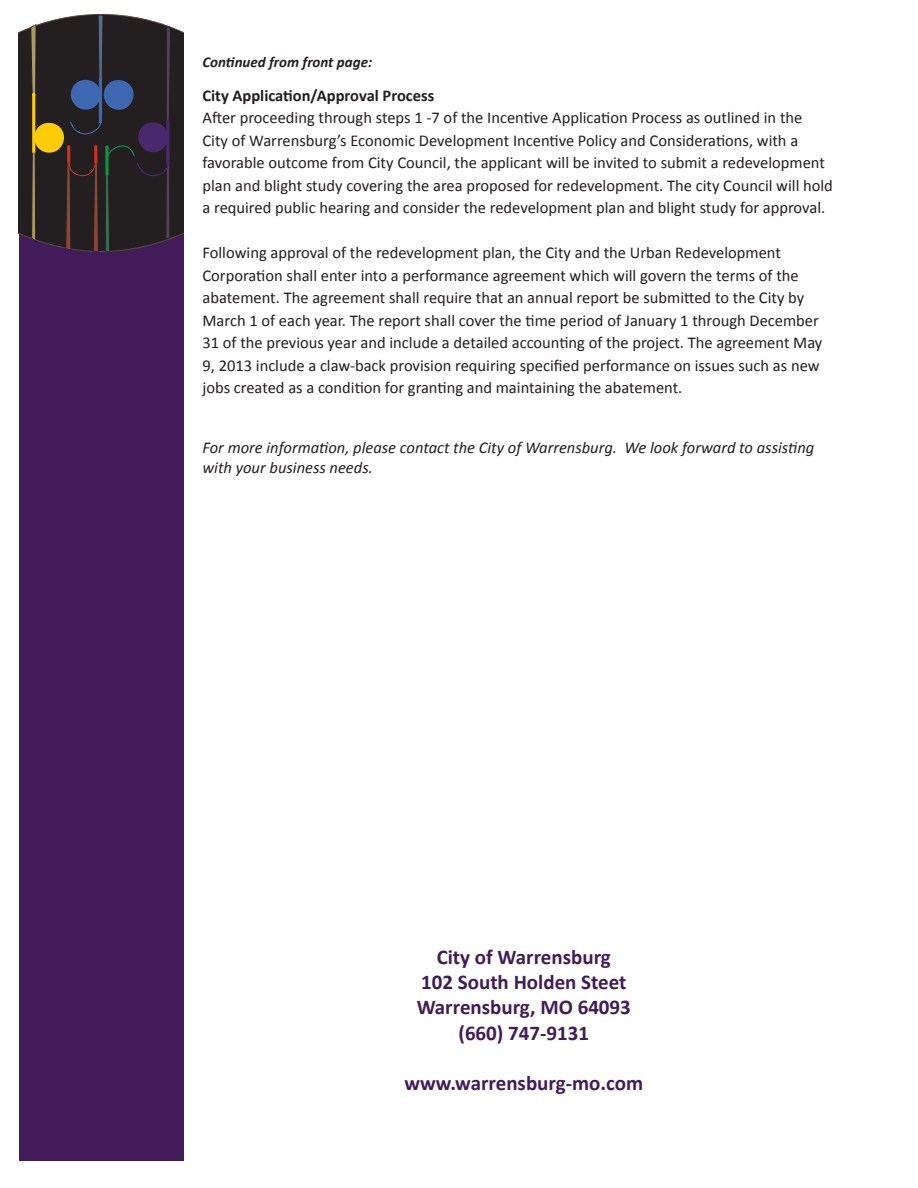
<style>
.page{position:relative;width:918px;height:1188px;background:#fff}
.page>*{position:absolute;margin:0;border:0;box-sizing:border-box;transform-origin:0 0}
.t1{font:700 21px "Calibri";color:#421c59}
.t2{font:16.5px/22.5px "Calibri";color:#231f20}
.t3{font:italic 16.5px/19.8px "Calibri";color:#231f20}
.t4{font:700 16.5px "Calibri";color:#231f20}
.t5{font:italic 700 15px "Calibri";color:#231f20}
</style>
<div class="page">
<div style="left:19px;top:41px;width:165px;height:1120px;background:#421c59"></div>
<svg style="left:19px;top:14px;width:165px;height:238px;background:#342f30"></svg>
<p class="t5" style="left:202px;top:52px;width:171px">Continued from front page:</p>
<p class="t4" style="left:202px;top:85px;width:233px">City Application/Approval Process</p>
<p class="t2" style="left:202px;top:107px;width:632px">After proceeding through steps 1 -7 of the Incentive Application Process as outlined in the<br>City of Warrensburg’s Economic Development Incentive Policy and Considerations, with a favorable outcome from City Council, the applicant will be invited to submit a redevelopment plan and blight study covering the area proposed for redevelopment. The city Council will hold a required public hearing and consider the redevelopment plan and blight study for approval.</p>
<p class="t2" style="left:202px;top:242px;width:621px">Following approval of the redevelopment plan, the City and the Urban Redevelopment Corporation shall enter into a performance agreement which will govern the terms of the abatement. The agreement shall require that an annual report be submitted to the City by March 1 of each year. The report shall cover the time period of January 1 through December 31 of the previous year and include a detailed accounting of the project. The agreement May 9, 2013 include a claw-back provision requiring specified performance on issues such as new jobs created as a condition for granting and maintaining the abatement.</p>
<p class="t3" style="left:202px;top:437px;width:613px">For more information, please contact the City of Warrensburg. We look forward to assisting with your business needs.</p>
<p class="t1" style="left:437px;top:944px;width:176px">City of Warrensburg</p>
<p class="t1" style="left:421px;top:969px;width:207px">102 South Holden Steet</p>
<p class="t1" style="left:417px;top:994px;width:216px">Warrensburg, MO 64093</p>
<p class="t1" style="left:458px;top:1019px;width:132px">(660) 747-9131</p>
<p class="t1" style="left:404px;top:1070px;width:240px">www.warrensburg-mo.com</p>
</div>
